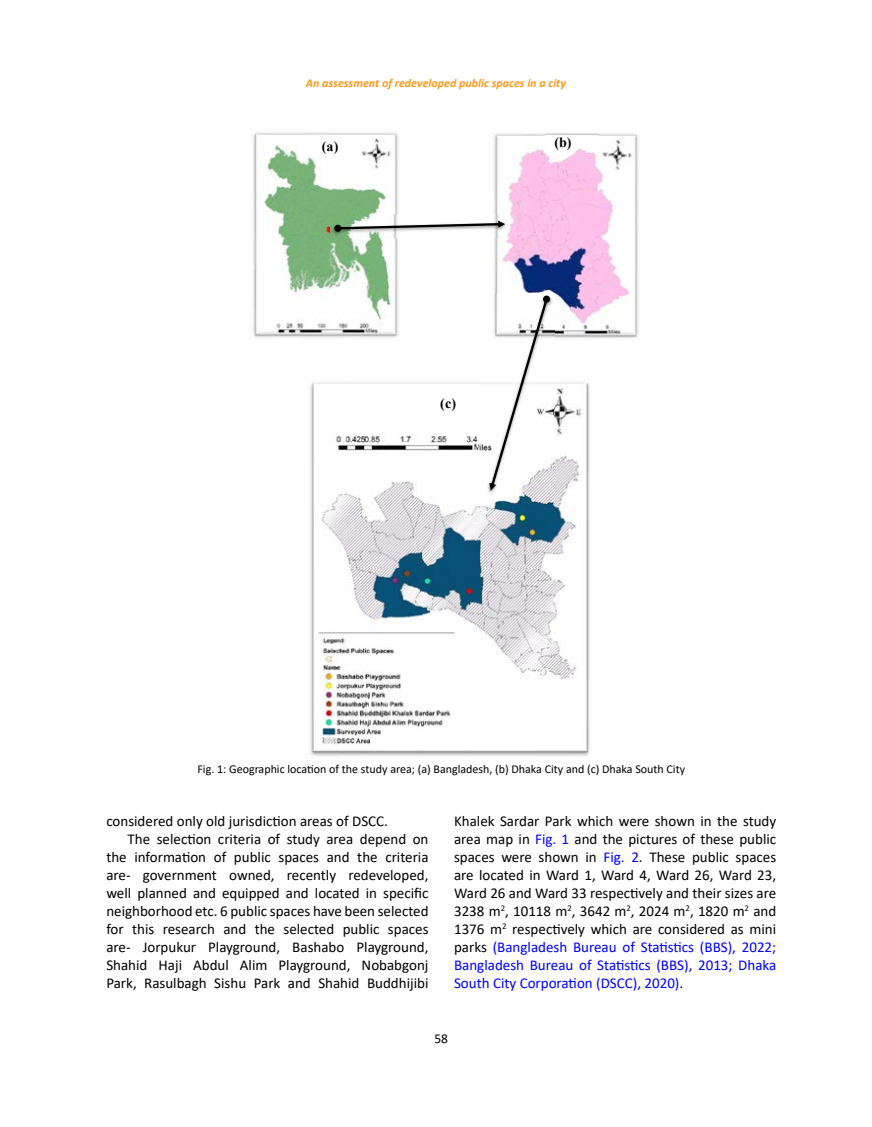
<style>
.page{position:relative;width:872px;height:1127px;background:#fff}
.page>*{position:absolute;margin:0;border:0;box-sizing:border-box;transform-origin:0 0}
.t1{font:15px/18px "Calibri";color:#000;text-align:justify}
.t2{font:700 14.1px "Times New Roman";color:#000}
.t3{font:13.5px "Calibri";color:#000}
.t4{font:12px "Calibri";color:#000}
.t5{font:italic 700 12px "Calibri";color:#f8991d}
.s1{color:#00f}
</style>
<div class="page">
<img style="left:310px;top:382px;width:280px;height:375px">
<img style="left:253px;top:132px;width:145px;height:206px">
<img style="left:491px;top:132px;width:147px;height:207px">
<img style="left:545px;top:134px;width:53px;height:19px">
<div style="left:432px;top:395px;width:52px;height:20px;background:#fff"></div>
<img style="left:330px;top:215px;width:186px;height:23px">
<svg style="left:334px;top:221px;width:171px;height:11px"></svg>
<img style="left:480px;top:293px;width:74px;height:211px">
<svg style="left:489px;top:295px;width:61px;height:196px"></svg>
<p class="t5" style="left:306px;top:75px;width:262px">An assessment of redeveloped public spaces in a city</p>
<p class="t2" style="left:322px;top:136px;width:18px">(a)</p>
<p class="t2" style="left:554px;top:132px;width:19px">(b)</p>
<p class="t2" style="left:440px;top:393px;width:17px">(c)</p>
<p class="t4" style="left:197px;top:760px;width:489px">Fig. 1: Geographic location of the study area; (a) Bangladesh, (b) Dhaka City and (c) Dhaka South City</p>
<p class="t1" style="left:106px;top:811px;width:283px">considered only old jurisdiction areas of DSCC.</p>
<p class="t1" style="left:128px;top:829px;width:302px">The selection criteria of study area depend on</p>
<p class="t1" style="left:106px;top:847px;width:324px">the information of public spaces and the criteria</p>
<p class="t1" style="left:106px;top:865px;width:324px">are- government owned, recently redeveloped,</p>
<p class="t1" style="left:106px;top:883px;width:324px">well planned and equipped and located in specific</p>
<p class="t1" style="left:106px;top:901px;width:324px">neighborhood etc. 6 public spaces have been selected</p>
<p class="t1" style="left:106px;top:919px;width:324px">for this research and the selected public spaces</p>
<p class="t1" style="left:106px;top:937px;width:324px">are- Jorpukur Playground, Bashabo Playground,</p>
<p class="t1" style="left:106px;top:955px;width:324px">Shahid Haji Abdul Alim Playground, Nobabgonj</p>
<p class="t1" style="left:106px;top:973px;width:324px">Park, Rasulbagh Sishu Park and Shahid Buddhijibi</p>
<p class="t1" style="left:454px;top:811px;width:324px">Khalek Sardar Park which were shown in the study area map in <span class="s1">Fig. 1</span> and the pictures of these public spaces were shown in <span class="s1">Fig. 2</span>. These public spaces are located in Ward 1, Ward 4, Ward 26, Ward 23, Ward 26 and Ward 33 respectively and their sizes are 3238 m<sup>2</sup>, 10118 m<sup>2</sup>, 3642 m<sup>2</sup>, 2024 m<sup>2</sup>, 1820 m<sup>2</sup> and 1376 m<sup>2</sup> respectively which are considered as mini parks <span class="s1">(Bangladesh Bureau of Statistics (BBS), 2022; Bangladesh Bureau of Statistics (BBS), 2013; Dhaka South City Corporation (DSCC), 2020)</span>.</p>
<p class="t3" style="left:434px;top:1029px;width:15px">58</p>
</div>
